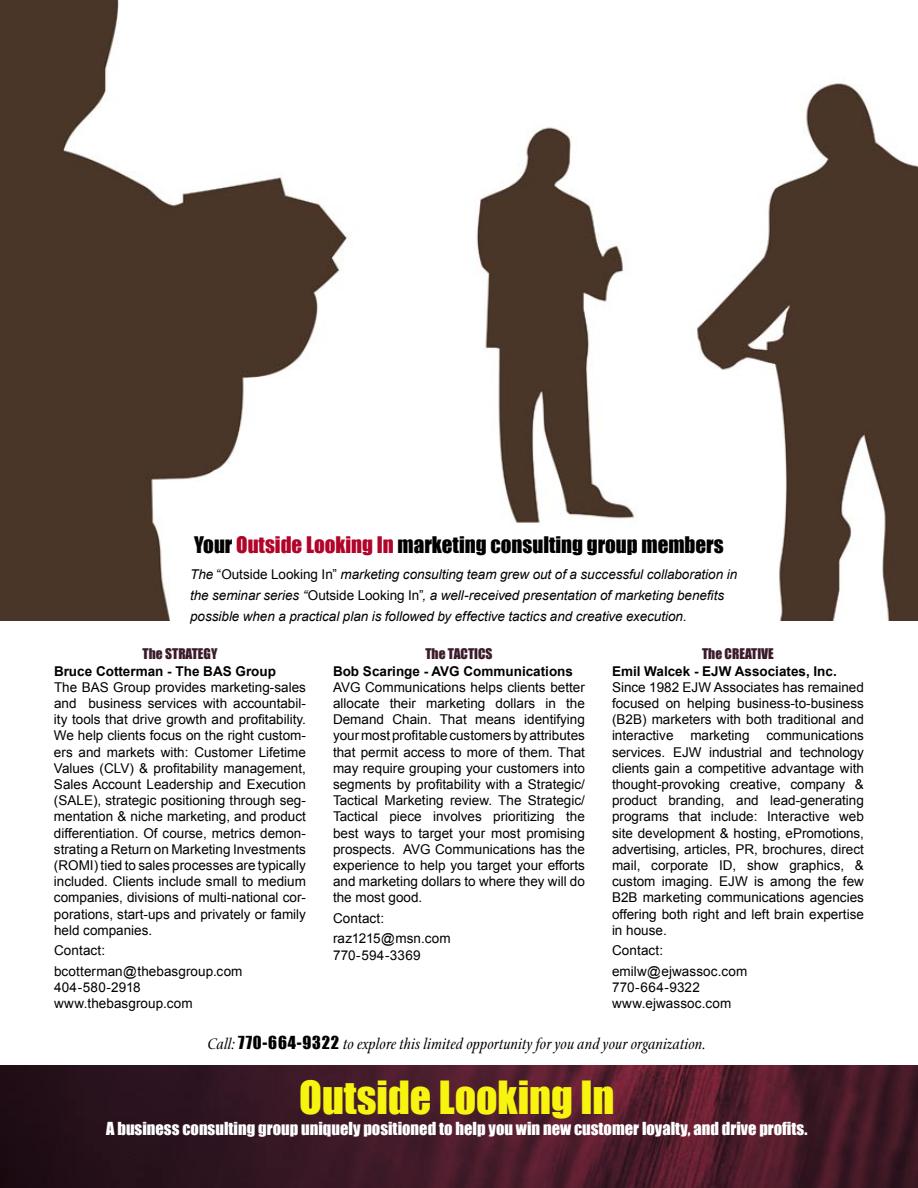
<style>
.page{position:relative;width:918px;height:1188px;background:#fff}
.page>*{position:absolute;margin:0;border:0;box-sizing:border-box;transform-origin:0 0}
.t1{font:42px "Impact";color:#f7f410}
.t2{font:21px "Impact";color:#000}
.t3{font:16.5px "Impact";color:#fff}
.t4{font:italic 16.5px "Stone Print";color:#000}
.t5{font:13.5px/16.2px "Arial";color:#000}
.t6{font:italic 13.5px/21px "Arial";letter-spacing:-.005em;color:#000}
.t7{font:700 13.5px "Arial";color:#000}
.t8{font:13.5px "Impact";color:#3c1a2a}
.t9{font:13.5px "Arial";letter-spacing:.02em;color:#000}
.s1{color:#b1042a}
.s2{font-style:normal}
.s3{font-family:"Impact";font-style:normal}
</style>
<div class="page">
<img style="left:0;top:0;width:918px;height:621px">
<img style="left:0;top:1065px;width:918px;height:123px">
<h2 class="t2" style="left:194px;top:532px;width:531px">Your <span class="s1">Outside Looking In</span> marketing consulting group members</h2>
<p class="t6" style="left:190px;top:564px;width:549px">The <span class="s2">“Outside Looking In”</span> marketing consulting team grew out of a successful collaboration in the seminar series “<span class="s2">Outside Looking In”</span>, a well-received presentation of marketing benefits possible when a practical plan is followed by effective tactics and creative execution.</p>
<p class="t8" style="left:143px;top:646px;width:76px">The STRATEGY</p>
<p class="t7" style="left:54px;top:663px;width:224px">Bruce Cotterman - The BAS Group</p>
<p class="t5" style="left:54px;top:679px;width:254px;text-align:justify">The BAS Group provides marketing-sales and business services with accountabil&shy;ity tools that drive growth and profitability.<br>We help clients focus on the right custom&shy;ers and markets with: Customer Lifetime Values (CLV) &amp; profitability management, Sales Account Leadership and Execution (SALE), strategic positioning through seg&shy;mentation &amp; niche marketing, and product differentiation. Of course, metrics demon&shy;strating a Return on Marketing Investments (ROMI) tied to sales processes are typically included. Clients include small to medium companies, divisions of multi-national cor&shy;porations, start-ups and privately or family held companies.</p>
<p class="t5" style="left:54px;top:940px;width:190px;line-height:20.5px">Contact: bcotterman@thebasgroup.com</p>
<p class="t5" style="left:54px;top:979px;width:140px">404-580-2918 www.thebasgroup.com</p>
<p class="t8" style="left:425px;top:646px;width:69px">The TACTICS</p>
<p class="t7" style="left:333px;top:663px;width:242px">Bob Scaringe - AVG Communications</p>
<p class="t5" style="left:333px;top:679px;width:254px;text-align:justify">AVG Communications helps clients better allocate their marketing dollars in the Demand Chain. That means identifying your most profitable customers by attributes that permit access to more of them. That may require grouping your customers into segments by profitability with a Strategic/ Tactical Marketing review. The Strategic/ Tactical piece involves prioritizing the best ways to target your most promising prospects. AVG Communications has the experience to help you target your efforts and marketing dollars to where they will do the most good.</p>
<p class="t5" style="left:333px;top:908px;width:119px;line-height:20.5px">Contact: raz1215@msn.com</p>
<p class="t9" style="left:333px;top:947px;width:89px">770-594-3369</p>
<p class="t8" style="left:702px;top:646px;width:73px">The CREATIVE</p>
<p class="t7" style="left:612px;top:663px;width:226px">Emil Walcek - EJW Associates, Inc.</p>
<p class="t5" style="left:612px;top:679px;width:254px;text-align:justify">Since 1982 EJW Associates has remained focused on helping business-to-business (B2B) marketers with both traditional and interactive marketing communications services. EJW industrial and technology clients gain a competitive advantage with thought-provoking creative, company &amp; product branding, and lead-generating programs that include: Interactive web site development &amp; hosting, ePromotions, advertising, articles, PR, brochures, direct mail, corporate ID, show graphics, &amp; custom imaging. EJW is among the few B2B marketing communications agencies offering both right and left brain expertise in house.</p>
<p class="t5" style="left:612px;top:940px;width:137px;line-height:20.5px">Contact: emilw@ejwassoc.com</p>
<p class="t5" style="left:612px;top:979px;width:121px">770-664-9322 www.ejwassoc.com</p>
<p class="t4" style="left:208px;top:1034px;width:500px">Call: <span class="s3">770-664-9322</span> to explore this limited opportunity for you and your organization.</p>
<h1 class="t1" style="left:299px;top:1071px;width:317px">Outside Looking In</h1>
<p class="t3" style="left:106px;top:1118px;width:703px">A business consulting group uniquely positioned to help you win new customer loyalty, and drive profits.</p>
</div>
